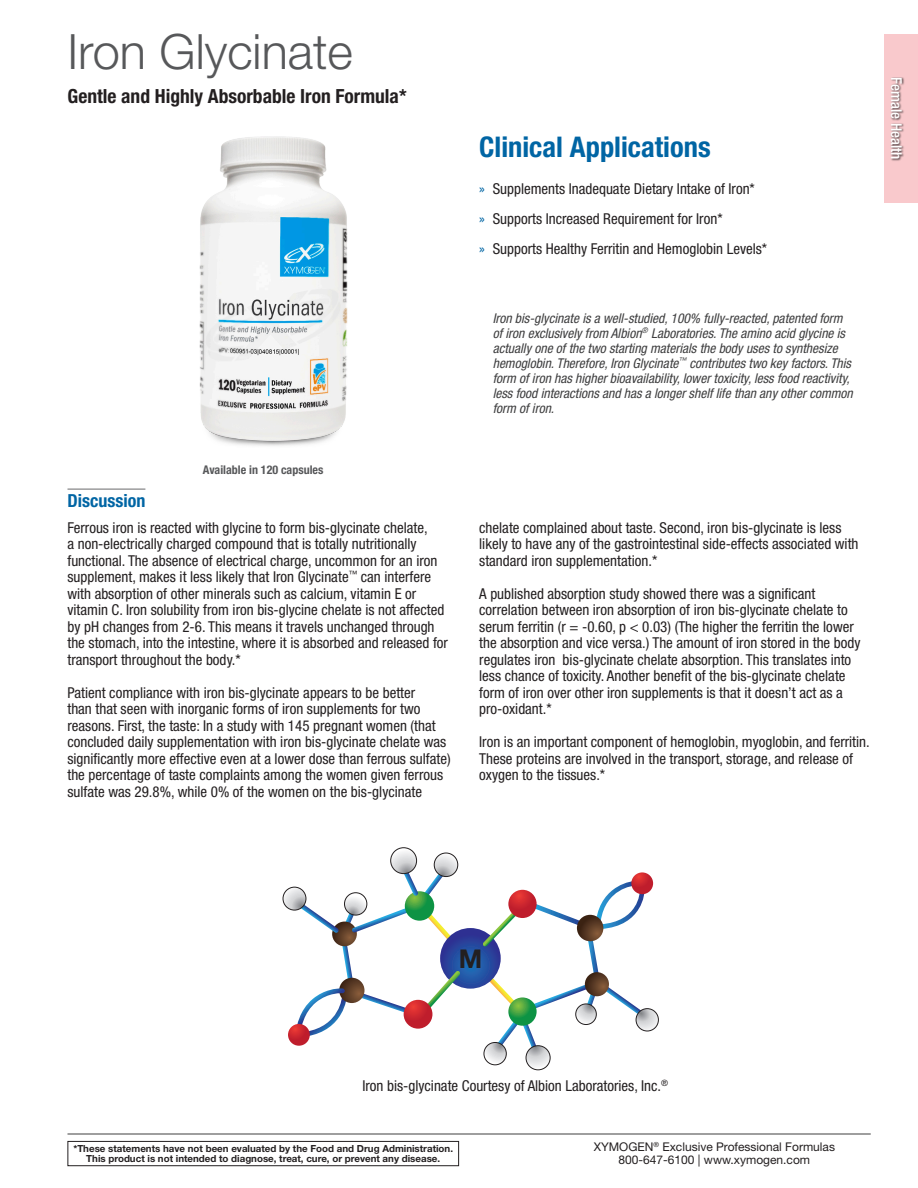
<style>
.page{position:relative;width:918px;height:1188px;background:#fff}
.page>*{position:absolute;margin:0;border:0;box-sizing:border-box;transform-origin:0 0}
.Product_title{font:300 48.75px "Helvetica Neue LT Std";color:#57585a}
.Clinical_Apps{font:700 condensed 28.5px "Helvetica Neue LT Std";color:#0065a4}
.t1{font:700 25.95px "Helvetica Neue LT Std";color:#231f20}
.Product_Name_subtitl{font:700 condensed 19.5px "Helvetica Neue LT Std";color:#231f20}
.Subhead{font:700 condensed 18px "Helvetica Neue LT Std";color:#0065a4}
.Product_descriptor{font:condensed 15px/16.5px "Helvetica Neue LT Std";color:#231f20}
.Category_product_nam{font:500 condensed 15px "Helvetica Neue LT Std";color:#fff}
.Text_under_Clinical{font:italic condensed 13.5px/15px "Helvetica Neue LT Std";color:#3e3e3f}
.t2{font:12px/13.5px "Helvetica Neue LT Std";color:#231f20;text-align:center}
.Also_available_txt{font:700 condensed 12px "Helvetica Neue LT Std";color:#57585a}
.t3{font:700 9.75px/10.5px "Helvetica Neue LT Std";color:#231f20;text-align:center}
.s1{color:#0065a4}
</style>
<div class="page">
<img style="left:199px;top:137px;width:149px;height:309px">
<div style="left:885px;top:34px;width:33px;height:168px;background:#f9c9cc"></div>
<div style="left:890px;top:77px;width:15px;height:84px;background:#231f20;opacity:.85"></div>
<hr style="left:68px;top:1134px;width:803px;height:1px;background:#3e3e3f">
<div style="left:68px;top:1141px;width:391px;height:25px;border:1px solid #231f20"></div>
<hr style="left:68px;top:489px;width:77px;height:1px;background:#69696c">
<svg style="left:596px;top:881px;width:49px;height:48px"></svg>
<svg style="left:423px;top:910px;width:30px;height:34px"></svg>
<svg style="left:342px;top:943px;width:11px;height:39px"></svg>
<svg style="left:356px;top:994px;width:56px;height:20px"></svg>
<svg style="left:498px;top:1023px;width:39px;height:27px"></svg>
<svg style="left:490px;top:979px;width:24px;height:24px"></svg>
<svg style="left:535px;top:984px;width:61px;height:26px"></svg>
<svg style="left:604px;top:987px;width:40px;height:29px"></svg>
<svg style="left:588px;top:938px;width:11px;height:38px"></svg>
<svg style="left:536px;top:904px;width:46px;height:21px"></svg>
<svg style="left:440px;top:928px;width:61px;height:61px;background:#2a4ca0"></svg>
<svg style="left:577px;top:915px;width:26px;height:26px"></svg>
<svg style="left:585px;top:972px;width:24px;height:24px"></svg>
<svg style="left:508px;top:997px;width:29px;height:29px"></svg>
<svg style="left:339px;top:978px;width:26px;height:25px"></svg>
<svg style="left:332px;top:922px;width:25px;height:24px"></svg>
<svg style="left:345px;top:893px;width:22px;height:22px"></svg>
<div style="left:344px;top:893px;width:23px;height:22px;border:1px solid #231f20;border-radius:50%"></div>
<svg style="left:434px;top:853px;width:24px;height:24px"></svg>
<div style="left:434px;top:853px;width:24px;height:24px;border:1px solid #231f20;border-radius:50%"></div>
<svg style="left:631px;top:872px;width:22px;height:22px"></svg>
<svg style="left:636px;top:1009px;width:22px;height:22px"></svg>
<div style="left:636px;top:1008px;width:23px;height:23px;border:1px solid #231f20;border-radius:50%"></div>
<svg style="left:576px;top:1004px;width:20px;height:21px"></svg>
<div style="left:576px;top:1004px;width:20px;height:21px;border:1px solid #231f20;border-radius:50%"></div>
<svg style="left:526px;top:1046px;width:24px;height:24px"></svg>
<div style="left:526px;top:1046px;width:24px;height:24px;border:1px solid #231f20;border-radius:50%"></div>
<svg style="left:484px;top:1042px;width:22px;height:23px"></svg>
<div style="left:484px;top:1042px;width:22px;height:23px;border:1px solid #231f20;border-radius:50%"></div>
<svg style="left:483px;top:910px;width:35px;height:36px"></svg>
<svg style="left:508px;top:890px;width:29px;height:28px"></svg>
<svg style="left:425px;top:971px;width:35px;height:39px"></svg>
<svg style="left:404px;top:1000px;width:28px;height:29px"></svg>
<svg style="left:297px;top:988px;width:50px;height:48px"></svg>
<svg style="left:288px;top:1024px;width:22px;height:22px"></svg>
<svg style="left:296px;top:902px;width:43px;height:31px"></svg>
<svg style="left:283px;top:887px;width:23px;height:23px"></svg>
<div style="left:283px;top:887px;width:23px;height:23px;border:1px solid #231f20;border-radius:50%"></div>
<svg style="left:345px;top:906px;width:62px;height:26px"></svg>
<svg style="left:405px;top:891px;width:29px;height:30px"></svg>
<svg style="left:402px;top:863px;width:43px;height:36px"></svg>
<svg style="left:391px;top:848px;width:26px;height:26px"></svg>
<div style="left:391px;top:848px;width:26px;height:26px;border:1px solid #231f20;border-radius:50%"></div>
<p class="Product_title" style="left:68px;top:21px;width:287px">Iron Glycinate</p>
<p class="Product_Name_subtitl" style="left:68px;top:84px;width:341px">Gentle and Highly Absorbable Iron Formula*</p>
<p class="Also_available_txt" style="left:203px;top:463px;width:122px">Available in 120 capsules</p>
<p class="Subhead" style="left:68px;top:489px;width:79px">Discussion</p>
<p class="Product_descriptor" style="left:68px;top:519px;width:382px">Ferrous iron is reacted with glycine to form bis-glycinate chelate,<br>a non-electrically charged compound that is totally nutritionally functional. The absence of electrical charge, uncommon for an iron supplement, makes it less likely that Iron Glycinate<sup>™</sup> can interfere with absorption of other minerals such as calcium, vitamin E or vitamin C. Iron solubility from iron bis-glycine chelate is not affected by pH changes from 2-6. This means it travels unchanged through the stomach, into the intestine, where it is absorbed and released for transport throughout the body.*</p>
<p class="Product_descriptor" style="left:68px;top:684px;width:385px">Patient compliance with iron bis-glycinate appears to be better<br>than that seen with inorganic forms of iron supplements for two reasons. First, the taste: In a study with 145 pregnant women (that concluded daily supplementation with iron bis-glycinate chelate was significantly more effective even at a lower dose than ferrous sulfate) the percentage of taste complaints among the women given ferrous sulfate was 29.8%, while 0% of the women on the bis-glycinate</p>
<p class="Clinical_Apps" style="left:479px;top:130px;width:233px">Clinical Applications</p>
<p class="Product_descriptor" style="left:479px;top:180px;width:277px"><span class="s1">»</span> Supplements Inadequate Dietary Intake of Iron*</p>
<p class="Product_descriptor" style="left:479px;top:210px;width:245px"><span class="s1">»</span> Supports Increased Requirement for Iron*</p>
<p class="Product_descriptor" style="left:479px;top:240px;width:289px"><span class="s1">»</span> Supports Healthy Ferritin and Hemoglobin Levels*</p>
<p class="Text_under_Clinical" style="left:493px;top:311px;width:362px">Iron bis-glycinate is a well-studied, 100% fully-reacted, patented form of iron exclusively from Albion<sup>®</sup> Laboratories. The amino acid glycine is actually one of the two starting materials the body uses to synthesize hemoglobin. Therefore, Iron Glycinate<sup>™</sup> contributes two key factors. This form of iron has higher bioavailability, lower toxicity, less food reactivity, less food interactions and has a longer shelf life than any other common form of iron.</p>
<p class="Category_product_nam" style="left:906px;top:77px;width:84px;rotate:90deg">Female Health</p>
<p class="Product_descriptor" style="left:479px;top:519px;width:381px">chelate complained about taste. Second, iron bis-glycinate is less likely to have any of the gastrointestinal side-effects associated with standard iron supplementation.*</p>
<p class="Product_descriptor" style="left:479px;top:585px;width:383px">A published absorption study showed there was a significant correlation between iron absorption of iron bis-glycinate chelate to serum ferritin (r = -0.60, p &lt; 0.03) (The higher the ferritin the lower the absorption and vice versa.) The amount of iron stored in the body regulates iron bis-glycinate chelate absorption. This translates into less chance of toxicity. Another benefit of the bis-glycinate chelate form of iron over other iron supplements is that it doesn’t act as a pro-oxidant.*</p>
<p class="Product_descriptor" style="left:479px;top:734px;width:392px">Iron is an important component of hemoglobin, myoglobin, and ferritin.<br>These proteins are involved in the transport, storage, and release of oxygen to the tissues.*</p>
<p class="t1" style="left:459px;top:943px;width:25px">M</p>
<p class="Product_descriptor" style="left:362px;top:1077px;width:307px">Iron bis-glycinate Courtesy of Albion Laboratories, Inc.<sup>®</sup></p>
<p class="t3" style="left:73px;top:1143px;width:381px">*These statements have not been evaluated by the Food and Drug Administration.<br>This product is not intended to diagnose, treat, cure, or prevent any disease.</p>
<p class="t2" style="left:594px;top:1140px;width:243px">XYMOGEN<sup>®</sup> Exclusive Professional Formulas<br>800-647-6100 | www.xymogen.com</p>
</div>
